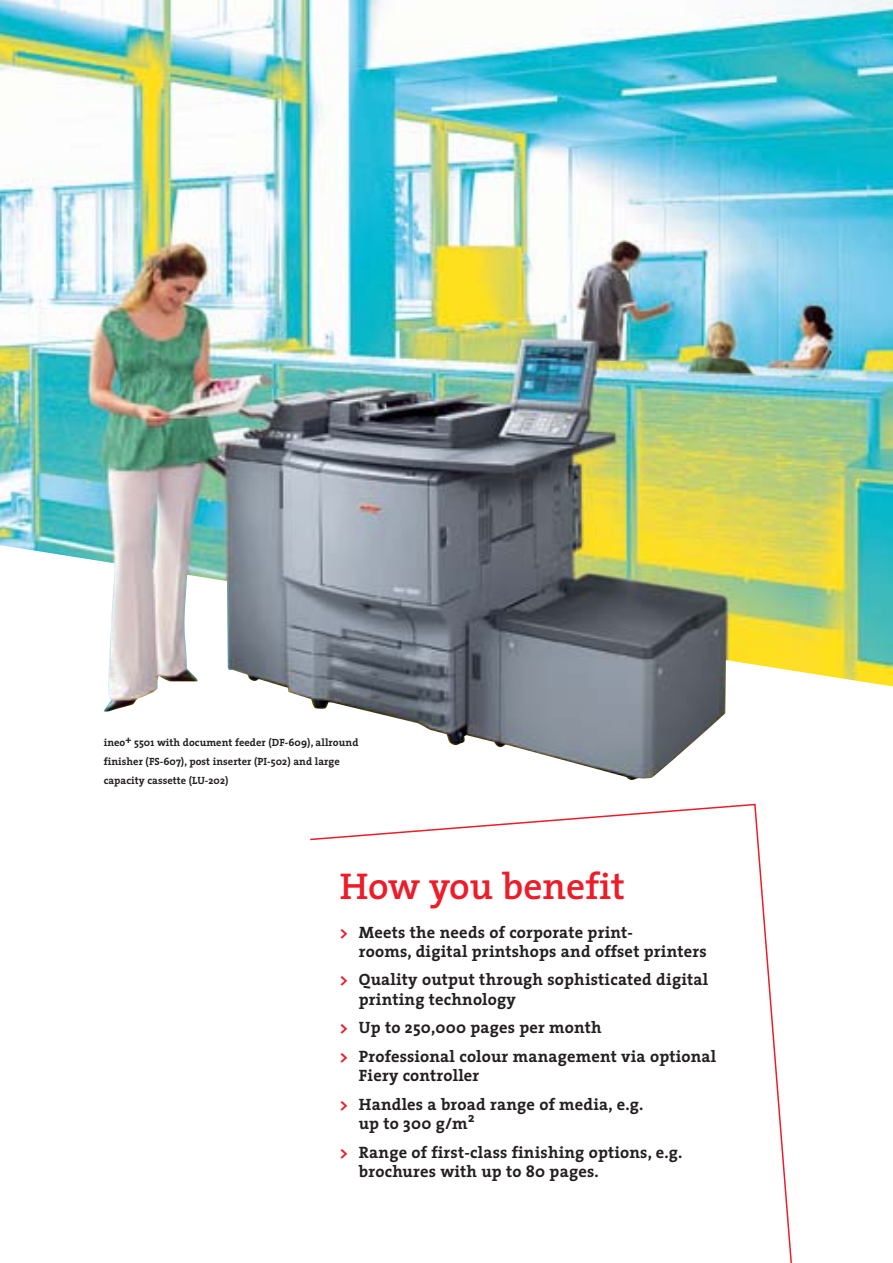
<style>
.page{position:relative;width:893px;height:1263px;background:#fff}
.page>*{position:absolute;margin:0;border:0;box-sizing:border-box;transform-origin:0 0}
.t1{font:600 37.5px "The Serif";color:#ed1c29}
.t2{font:700 16.5px/28.7px "The Serif";letter-spacing:.01em;color:#231f20}
.t3{font:700 10.5px/19.2px "The Serif";letter-spacing:.005em;color:#231f20}
.s1{color:#ed1c29}
</style>
<div class="page">
<img style="left:0;top:0;width:892px;height:687px">
<img style="left:104px;top:240px;width:622px;height:540px">
<svg style="left:310px;top:803px;width:482px;height:460px"></svg>
<p class="t3" style="left:104px;top:734px;width:256px">ineo+ 5501 with document feeder (DF-609), allround finisher (FS-607), post inserter (PI-502) and large capacity cassette (LU-202)</p>
<h1 class="t1" style="left:340px;top:872px;width:287px">How you benefit</h1>
<p class="t2" style="left:359px;top:924px;width:349px;line-height:19.2px;text-indent:-19px"><span class="s1">&gt;</span> Meets the needs of corporate print-<br>rooms, digital printshops and offset printers</p>
<p class="t2" style="left:359px;top:972px;width:351px;line-height:19.2px;text-indent:-19px"><span class="s1">&gt;</span> Quality output through sophisticated digital printing technology</p>
<p class="t2" style="left:340px;top:1015px;width:378px"><span class="s1">&gt;</span> Up to 250,000 pages per month<br><span class="s1">&gt;</span> Professional colour management via optional</p>
<p class="t2" style="left:340px;top:1063px;width:305px;text-indent:19px">Fiery controller<br><span class="s1">&gt;</span> Handles a broad range of media, e.g.</p>
<p class="t2" style="left:340px;top:1111px;width:344px;text-indent:19px">up to 300 g/m<sup>2<br></sup><span class="s1">&gt;</span> Range of first-class finishing options, e.g.</p>
<p class="t2" style="left:359px;top:1158px;width:241px">brochures with up to 80 pages.</p>
</div>
